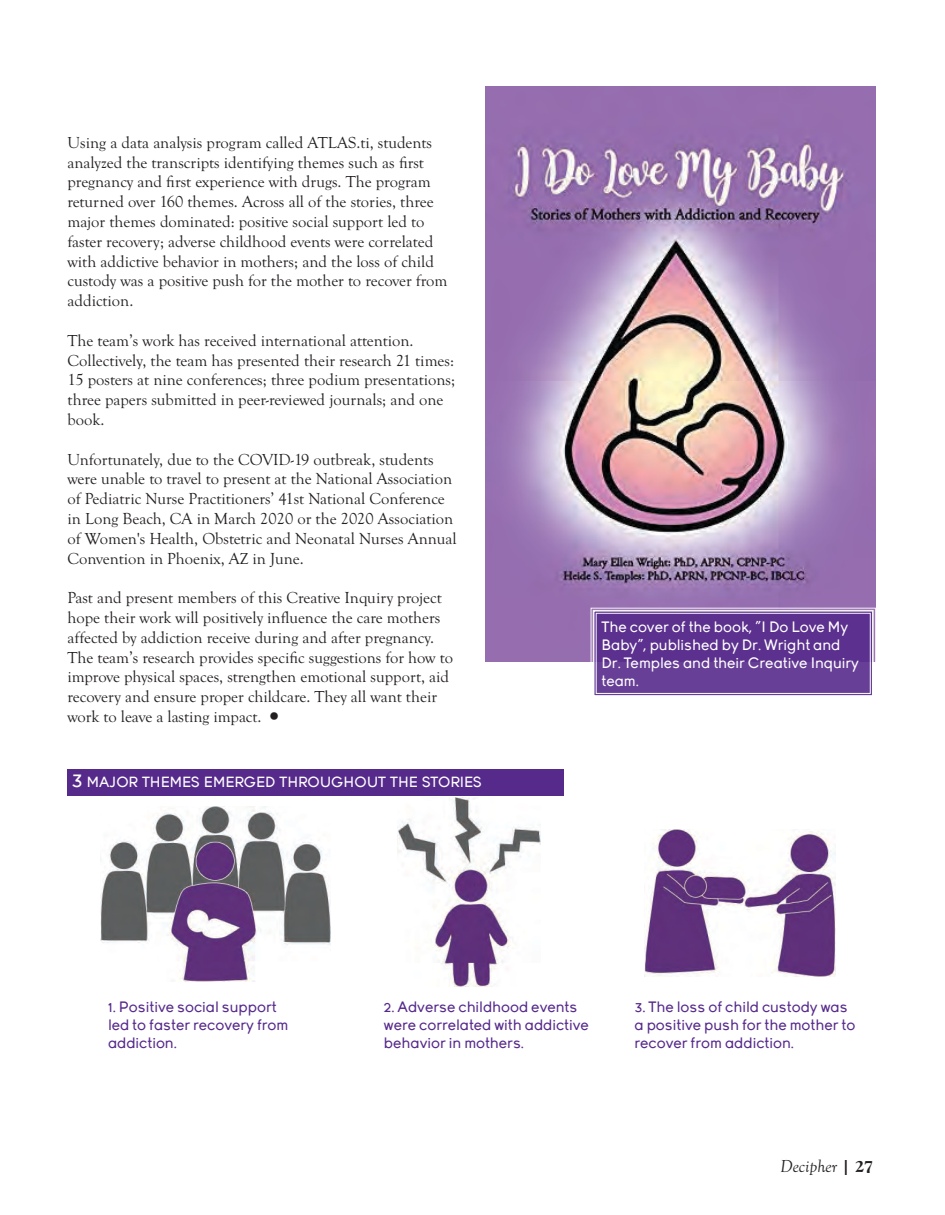
<style>
.page{position:relative;width:945px;height:1215px;background:#fff}
.page>*{position:absolute;margin:0;border:0;box-sizing:border-box;transform-origin:0 0}
.t1{font:italic 18px "Goudy Old Sty TOT";color:#231f20}
.Body_Text{font:16.5px/19.8px "Goudy Old Sty TOT";color:#231f20}
.Captions{font:15px/18px "Young";color:#562a8b}
.Captions-2{font:15px/18px "Young";color:#fff}
.Titles{font:14.7px "Young";color:#fff}
.s1{font-size:21px}
.s2{font-weight:700;font-style:normal;font-stretch:expanded}
</style>
<div class="page">
<div style="left:68px;top:770px;width:496px;height:26px;background:#562a8b"></div>
<img style="left:486px;top:86px;width:390px;height:575px">
<svg style="left:590px;top:607px;width:286px;height:85px;background:#653c94"></svg>
<div style="left:593px;top:610px;width:281px;height:87px;border:2px solid #fff"></div>
<div style="left:596px;top:613px;width:275px;height:81px;border:1px solid #fff"></div>
<img style="left:101px;top:807px;width:230px;height:175px">
<img style="left:398px;top:797px;width:142px;height:190px">
<img style="left:644px;top:830px;width:192px;height:147px">
<p class="Body_Text" style="left:68px;top:133px;width:381px">Using a data analysis program called ATLAS.ti, students analyzed the transcripts identifying themes such as first pregnancy and first experience with drugs. The program returned over 160 themes. Across all of the stories, three major themes dominated: positive social support led to faster recovery; adverse childhood events were correlated with addictive behavior in mothers; and the loss of child custody was a positive push for the mother to recover from addiction.</p>
<p class="Body_Text" style="left:68px;top:331px;width:389px">The team’s work has received international attention.<br>Collectively, the team has presented their research 21 times:<br>15 posters at nine conferences; three podium presentations; three papers submitted in peer-reviewed journals; and one book.</p>
<p class="Body_Text" style="left:68px;top:450px;width:391px">Unfortunately, due to the COVID-19 outbreak, students were unable to travel to present at the National Association of Pediatric Nurse Practitioners’ 41st National Conference in Long Beach, CA in March 2020 or the 2020 Association of Women's Health, Obstetric and Neonatal Nurses Annual Convention in Phoenix, AZ in June.</p>
<p class="Body_Text" style="left:68px;top:588px;width:387px">Past and present members of this Creative Inquiry project hope their work will positively influence the care mothers affected by addiction receive during and after pregnancy.<br>The team’s research provides specific suggestions for how to improve physical spaces, strengthen emotional support, aid recovery and ensure proper childcare. They all want their work to leave a lasting impact.</p>
<p class="Titles" style="left:72px;top:774px;width:412px"><span class="s1">3</span> MAJOR THEMES EMERGED THROUGHOUT THE STORIES</p>
<p class="Captions-2" style="left:602px;top:618px;width:259px">The cover of the book, "I Do Love My<br>Baby", published by Dr. Wright and<br>Dr. Temples and their Creative Inquiry team.</p>
<p class="Captions" style="left:108px;top:998px;width:182px">1. Positive social support led to faster recovery from addiction.</p>
<p class="Captions" style="left:384px;top:998px;width:207px">2. Adverse childhood events were correlated with addictive behavior in mothers.</p>
<p class="Captions" style="left:634px;top:998px;width:222px">3. The loss of child custody was a positive push for the mother to recover from addiction.</p>
<p class="t1" style="left:780px;top:1156px;width:95px">Decipher <span class="s2">| 27</span></p>
</div>
